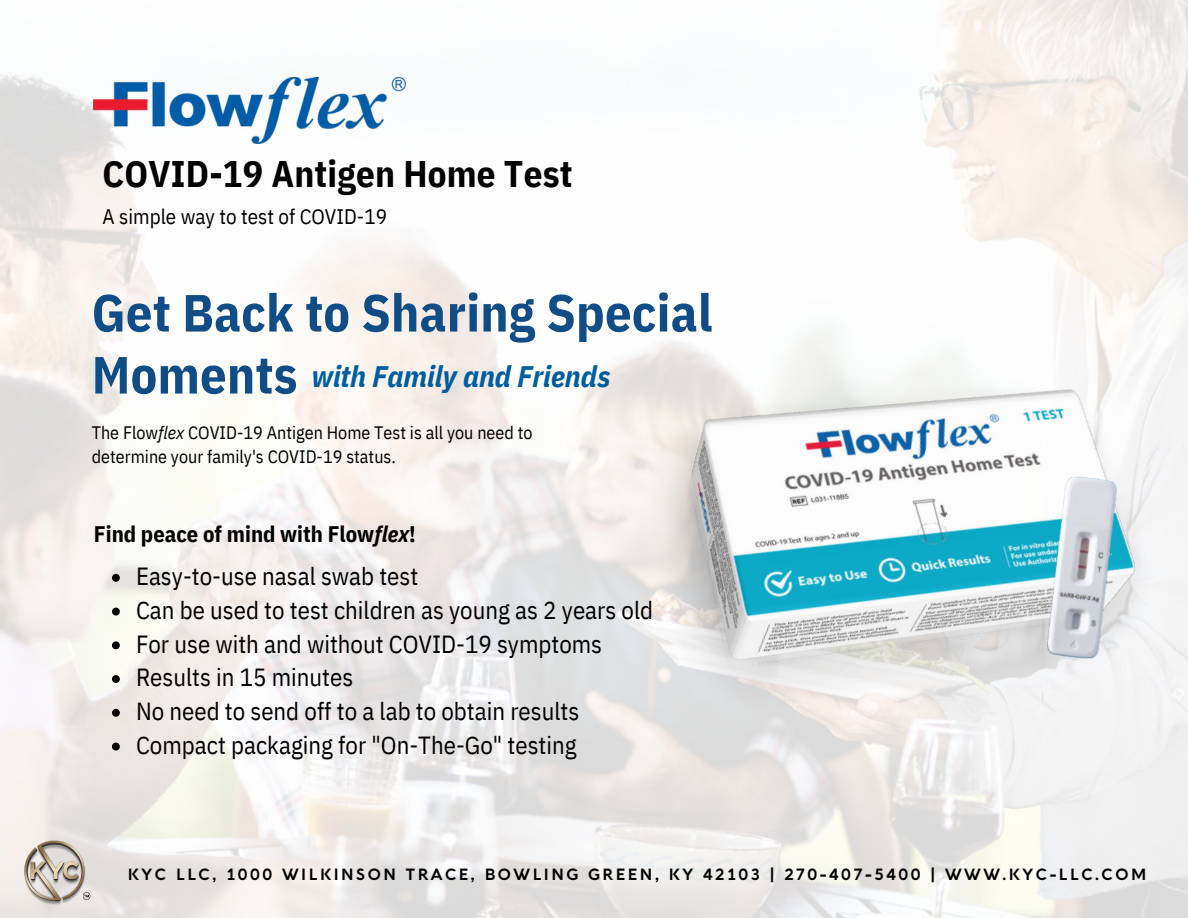
<style>
.page{position:relative;width:1188px;height:918px;background:#fff}
.page>*{position:absolute;margin:0;border:0;box-sizing:border-box;transform-origin:0 0}
.t1{font:700 52.2px/61.9px "IBM Plex Sans Cond";letter-spacing:.005em;color:#104c85}
.t2{font:700 37.05px "IBM Plex Sans Cond";letter-spacing:.005em;color:#000}
.t3{font:italic 700 29.7px "IBM Plex Sans Cond";color:#005e9e}
.t4{font:24.75px "IBM Plex Sans Cond";color:#000}
.t5{font:700 22.5px "IBM Plex Sans Cond";color:#000}
.t6{font:21px "IBM Plex Sans Cond";color:#000}
.t7{font:18px/24.8px "IBM Plex Sans Cond";color:#000}
.t8{font:700 15.9px "Aquawax Pro";letter-spacing:.16em;color:#000}
.s1{font-style:italic}
</style>
<div class="page">
<img style="left:0;top:0;width:1188px;height:918px">
<img style="left:94px;top:78px;width:312px;height:66px">
<img style="left:568px;top:268px;width:620px;height:558px">
<svg style="left:112px;top:574px;width:8px;height:8px"></svg>
<svg style="left:112px;top:608px;width:8px;height:8px"></svg>
<svg style="left:112px;top:641px;width:8px;height:8px"></svg>
<svg style="left:112px;top:675px;width:8px;height:8px"></svg>
<svg style="left:112px;top:709px;width:8px;height:8px"></svg>
<svg style="left:112px;top:743px;width:8px;height:8px"></svg>
<img style="left:22px;top:839px;width:65px;height:67px">
<svg style="left:83px;top:892px;width:7px;height:8px"></svg>
<img style="left:1023px;top:398px;width:141px;height:386px">
<p class="t2" style="left:103px;top:149px;width:471px">COVID-19 Antigen Home Test</p>
<p class="t6" style="left:103px;top:203px;width:286px">A simple way to test of COVID-19</p>
<p class="t1" style="left:92px;top:281px;width:622px">Get Back to Sharing Special<br>Moments</p>
<p class="t3" style="left:312px;top:356px;width:300px">with Family and Friends</p>
<p class="t7" style="left:92px;top:420px;width:442px">The Flow<span class="s1">flex</span> COVID-19 Antigen Home Test is all you need to determine your family's COVID-19 status.</p>
<p class="t5" style="left:94px;top:519px;width:323px">Find peace of mind with Flow<span class="s1">flex</span>!</p>
<p class="t4" style="left:136px;top:560px;width:284px">Easy-to-use nasal swab test</p>
<p class="t4" style="left:136px;top:594px;width:519px">Can be used to test children as young as 2 years old</p>
<p class="t4" style="left:136px;top:627px;width:468px">For use with and without COVID-19 symptoms</p>
<p class="t4" style="left:136px;top:661px;width:219px">Results in 15 minutes</p>
<p class="t4" style="left:136px;top:695px;width:445px">No need to send off to a lab to obtain results</p>
<p class="t4" style="left:136px;top:729px;width:442px">Compact packaging for "On-The-Go" testing</p>
<p class="t8" style="left:128px;top:866px;width:1020px">KYC LLC, 1000 WILKINSON TRACE, BOWLING GREEN, KY 42103 | 270-407-5400 | WWW.KYC-LLC.COM</p>
</div>
